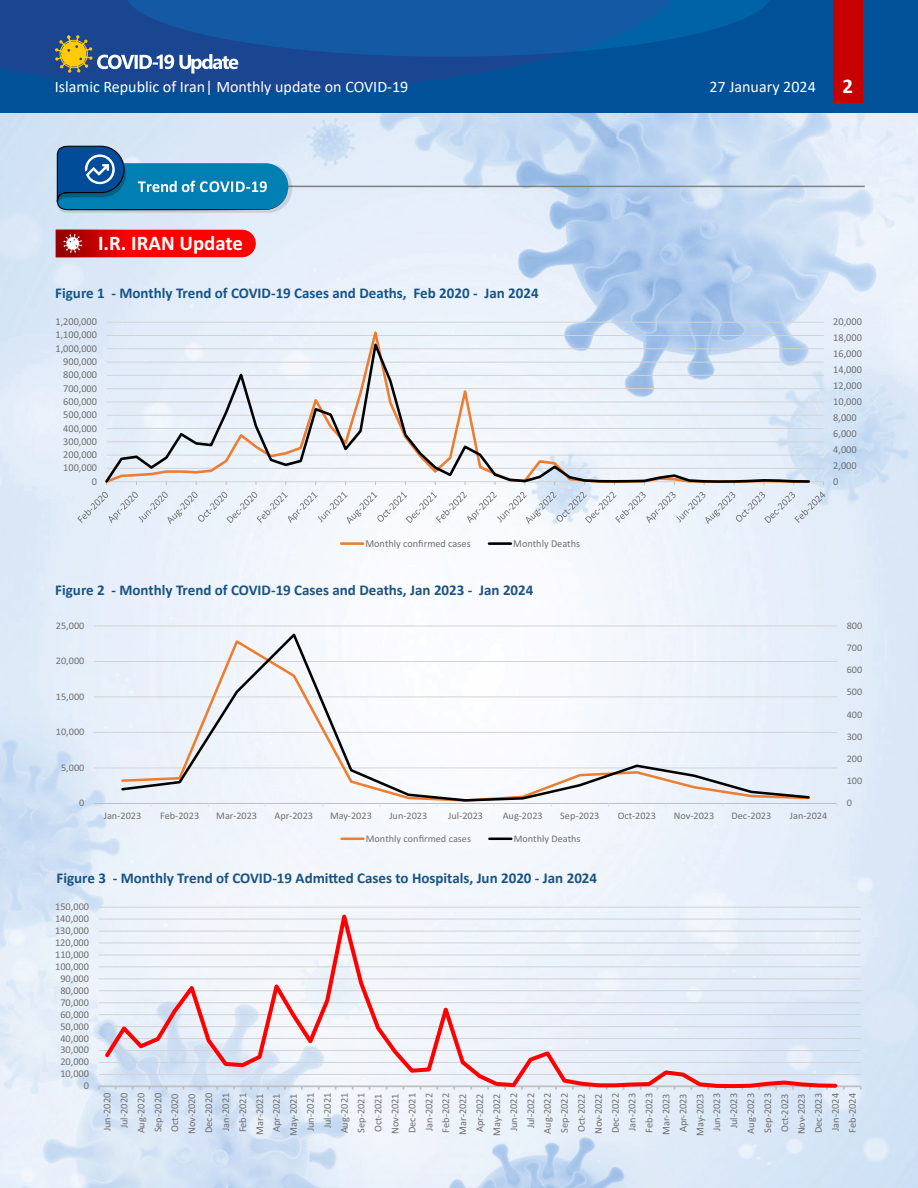
<style>
.page{position:relative;width:918px;height:1188px;background:#fff}
.page>*{position:absolute;margin:0;border:0;box-sizing:border-box;transform-origin:0 0}
.t1{font:700 21px "Calibri";color:#fff}
.t2{font:700 20.85px "Calibri";color:#fff}
.t3{font:16.05px "Calibri";color:#fff}
.t4{font:700 15px "Calibri";color:#185485}
.t5{font:10.5px "Calibri";color:#6f6f6f}
.t6{font:10.35px/17px "Calibri";color:#6f6f6f;text-align:right}
.t7{font:10.05px "Calibri";color:#6f6f6f}
</style>
<div class="page">
<img style="left:0;top:113px;width:918px;height:1075px">
<div style="left:0;top:0;width:918px;height:113px;background:#005197"></div>
<svg style="left:0;top:0;width:472px;height:91px;fill:#194591"></svg>
<div style="left:833px;top:0;width:30px;height:102px;background:#c70000"></div>
<svg style="left:55px;top:0;width:714px;height:74px"></svg>
<hr style="left:171px;top:186px;width:693px;height:1px;background:#808080">
<svg style="left:56px;top:144px;width:236px;height:70px;background:#4c98bf"></svg>
<svg style="left:56px;top:230px;width:200px;height:27px;background:#eb0b0b"></svg>
<hr style="left:107px;top:468px;width:717px;height:1px;background:#d2d3d5">
<hr style="left:107px;top:455px;width:717px;height:1px;background:#d2d3d5">
<hr style="left:107px;top:441px;width:717px;height:1px;background:#d2d3d5">
<hr style="left:107px;top:428px;width:717px;height:1px;background:#d2d3d5">
<hr style="left:107px;top:415px;width:717px;height:1px;background:#d2d3d5">
<hr style="left:107px;top:402px;width:717px;height:1px;background:#d2d3d5">
<hr style="left:107px;top:388px;width:717px;height:1px;background:#d2d3d5">
<hr style="left:107px;top:375px;width:717px;height:1px;background:#d2d3d5">
<hr style="left:107px;top:362px;width:717px;height:1px;background:#d2d3d5">
<hr style="left:107px;top:348px;width:717px;height:1px;background:#d2d3d5">
<hr style="left:107px;top:335px;width:717px;height:1px;background:#d2d3d5">
<hr style="left:107px;top:322px;width:717px;height:1px;background:#d2d3d5">
<hr style="left:107px;top:481px;width:717px;height:1px;background:#d2d3d5">
<svg style="left:103px;top:321px;width:708px;height:15px;background:#d5e1f1"></svg>
<svg style="left:103px;top:336px;width:708px;height:149px"></svg>
<svg style="left:77px;top:492px;width:569px;height:32px"></svg>
<svg style="left:646px;top:492px;width:179px;height:32px;background:#dee5ee"></svg>
<hr style="left:341px;top:542px;width:22px;height:3px;background:#ed7d31">
<hr style="left:489px;top:542px;width:22px;height:3px;background:#000">
<hr style="left:94px;top:768px;width:743px;height:1px;background:#d2d3d5">
<hr style="left:94px;top:732px;width:743px;height:1px;background:#d2d3d5">
<hr style="left:94px;top:696px;width:743px;height:1px;background:#d2d3d5">
<hr style="left:94px;top:661px;width:743px;height:1px;background:#d2d3d5">
<hr style="left:94px;top:626px;width:743px;height:1px;background:#d2d3d5">
<hr style="left:94px;top:803px;width:743px;height:1px;background:#bdbfc1">
<svg style="left:120px;top:630px;width:691px;height:173px"></svg>
<hr style="left:342px;top:838px;width:21px;height:2px;background:#ed7d31">
<hr style="left:489px;top:838px;width:22px;height:2px;background:#000">
<hr style="left:99px;top:1074px;width:762px;height:1px;background:#d2d3d5">
<hr style="left:99px;top:1062px;width:762px;height:1px;background:#d2d3d5">
<hr style="left:99px;top:1050px;width:762px;height:1px;background:#d2d3d5">
<hr style="left:99px;top:1038px;width:762px;height:1px;background:#d2d3d5">
<hr style="left:99px;top:1026px;width:762px;height:1px;background:#d2d3d5">
<hr style="left:99px;top:1014px;width:762px;height:1px;background:#d2d3d5">
<hr style="left:99px;top:1002px;width:762px;height:1px;background:#d2d3d5">
<hr style="left:99px;top:990px;width:762px;height:1px;background:#d2d3d5">
<hr style="left:99px;top:978px;width:762px;height:1px;background:#d2d3d5">
<hr style="left:99px;top:966px;width:762px;height:1px;background:#d2d3d5">
<hr style="left:99px;top:955px;width:762px;height:1px;background:#d2d3d5">
<hr style="left:99px;top:943px;width:762px;height:1px;background:#d2d3d5">
<hr style="left:99px;top:931px;width:762px;height:1px;background:#d2d3d5">
<hr style="left:99px;top:919px;width:762px;height:1px;background:#d2d3d5">
<hr style="left:99px;top:907px;width:762px;height:1px;background:#d2d3d5">
<hr style="left:99px;top:1085px;width:762px;height:2px;background:#bdbfc1">
<svg style="left:102px;top:899px;width:737px;height:191px"></svg>
<h3 class="t3" style="left:55px;top:76px;width:355px">Islamic Republic of Iran| Monthly update on COVID-19</h3>
<h3 class="t3" style="left:709px;top:76px;width:108px">27 January 2024</h3>
<h1 class="t1" style="left:843px;top:71px;width:12px">2</h1>
<h2 class="t2" style="left:98px;top:230px;width:146px">.R. I IRAN Update</h2>
<h3 class="t4" style="left:55px;top:283px;width:353px">Figure -1 Monthly Trend of COVID-19 Cases and Deaths,</h3>
<h3 class="t4" style="left:414px;top:283px;width:66px">Feb 2020 -</h3>
<h3 class="t4" style="left:484px;top:283px;width:56px">Jan 2024</h3>
<p class="t5" style="left:56px;top:314px;width:43px">1,200,000</p>
<p class="t5" style="left:833px;top:314px;width:30px">20,000</p>
<p class="t5" style="left:56px;top:328px;width:43px">1,100,000</p>
<p class="t5" style="left:833px;top:330px;width:30px">18,000</p>
<p class="t5" style="left:56px;top:341px;width:43px">1,000,000</p>
<p class="t5" style="left:63px;top:354px;width:35px">900,000</p>
<p class="t5" style="left:63px;top:368px;width:35px">800,000</p>
<p class="t5" style="left:833px;top:346px;width:30px">16,000</p>
<p class="t5" style="left:833px;top:362px;width:30px">14,000</p>
<p class="t5" style="left:63px;top:381px;width:35px">700,000</p>
<p class="t5" style="left:833px;top:378px;width:30px">12,000</p>
<p class="t5" style="left:63px;top:394px;width:35px">600,000</p>
<p class="t5" style="left:833px;top:394px;width:30px">10,000</p>
<p class="t5" style="left:63px;top:407px;width:35px">500,000</p>
<p class="t5" style="left:833px;top:410px;width:25px">8,000</p>
<p class="t5" style="left:63px;top:421px;width:35px">400,000</p>
<p class="t5" style="left:63px;top:434px;width:35px">300,000</p>
<p class="t5" style="left:63px;top:447px;width:35px">200,000</p>
<p class="t5" style="left:833px;top:426px;width:25px">6,000</p>
<p class="t5" style="left:833px;top:442px;width:25px">4,000</p>
<p class="t5" style="left:63px;top:461px;width:35px">100,000</p>
<p class="t5" style="left:833px;top:458px;width:25px">2,000</p>
<p class="t5" style="left:92px;top:474px;width:7px">0</p>
<p class="t5" style="left:833px;top:474px;width:7px">0</p>
<p class="t5" style="left:365px;top:536px;width:107px">Monthly confirmed cases</p>
<p class="t5" style="left:513px;top:536px;width:68px">Monthly Deaths</p>
<h3 class="t4" style="left:55px;top:579px;width:419px">Figure -2 Monthly Trend of COVID-19 Cases and Deaths, Jan 2023 -</h3>
<h3 class="t4" style="left:479px;top:579px;width:56px">Jan 2024</h3>
<p class="t7" style="left:56px;top:618px;width:30px">25,000</p>
<p class="t7" style="left:56px;top:654px;width:30px">20,000</p>
<p class="t7" style="left:56px;top:690px;width:30px">15,000</p>
<p class="t7" style="left:56px;top:725px;width:30px">10,000</p>
<p class="t7" style="left:61px;top:761px;width:25px">5,000</p>
<p class="t7" style="left:79px;top:796px;width:7px">0</p>
<p class="t7" style="left:104px;top:809px;width:39px">Jan-2023</p>
<p class="t7" style="left:160px;top:809px;width:41px">Feb-2023</p>
<p class="t7" style="left:216px;top:809px;width:42px">Mar-2023</p>
<p class="t7" style="left:275px;top:809px;width:40px">Apr-2023</p>
<p class="t7" style="left:330px;top:809px;width:43px">May-2023</p>
<p class="t7" style="left:389px;top:809px;width:40px">Jun-2023</p>
<p class="t7" style="left:448px;top:809px;width:37px">Jul-2023</p>
<p class="t7" style="left:503px;top:809px;width:42px">Aug-2023</p>
<p class="t7" style="left:560px;top:809px;width:41px">Sep-2023</p>
<p class="t7" style="left:366px;top:831px;width:107px">Monthly confirmed cases</p>
<h3 class="t4" style="left:57px;top:868px;width:542px">Figure -3 Monthly Trend of COVID-19 Admitted Cases to Hospitals, Jun 2020 - Jan 2024</h3>
<p class="t7" style="left:514px;top:831px;width:68px">Monthly Deaths</p>
<p class="t6" style="left:55px;top:898px;width:36px">150,000</p>
<p class="t6" style="left:55px;top:910px;width:35px">140,000</p>
<p class="t6" style="left:55px;top:922px;width:35px">130,000</p>
<p class="t6" style="left:55px;top:934px;width:35px">120,000</p>
<p class="t6" style="left:55px;top:946px;width:35px">110,000</p>
<p class="t6" style="left:55px;top:958px;width:35px">100,000</p>
<p class="t6" style="left:60px;top:970px;width:30px">90,000</p>
<p class="t6" style="left:60px;top:982px;width:30px">80,000</p>
<p class="t6" style="left:60px;top:994px;width:30px">70,000</p>
<p class="t6" style="left:60px;top:1005px;width:30px">60,000</p>
<p class="t6" style="left:60px;top:1017px;width:30px">50,000</p>
<p class="t6" style="left:60px;top:1029px;width:30px">40,000</p>
<p class="t6" style="left:60px;top:1041px;width:30px">30,000</p>
<p class="t6" style="left:60px;top:1053px;width:30px">20,000</p>
<p class="t6" style="left:60px;top:1065px;width:30px">10,000</p>
<p class="t6" style="left:84px;top:1077px;width:7px">0</p>
<p class="t7" style="left:618px;top:809px;width:40px">Oct-2023</p>
<p class="t7" style="left:674px;top:809px;width:42px">Nov-2023</p>
<p class="t7" style="left:732px;top:809px;width:41px">Dec-2023</p>
<p class="t7" style="left:790px;top:809px;width:39px">Jan-2024</p>
<p class="t7" style="left:847px;top:618px;width:17px">800</p>
<p class="t7" style="left:847px;top:641px;width:17px">700</p>
<p class="t7" style="left:847px;top:663px;width:17px">600</p>
<p class="t7" style="left:847px;top:685px;width:17px">500</p>
<p class="t7" style="left:847px;top:707px;width:17px">400</p>
<p class="t7" style="left:847px;top:729px;width:17px">300</p>
<p class="t7" style="left:847px;top:752px;width:17px">200</p>
<p class="t7" style="left:847px;top:774px;width:17px">100</p>
<p class="t7" style="left:847px;top:796px;width:7px">0</p>
<p class="t6" style="left:98px;top:1136px;width:44px;rotate:-90deg">Jun-2020<br>Jul-2020<br>Aug-2020<br>Sep-2020<br>Oct-2020<br>Nov-2020<br>Dec-2020<br>Jan-2021<br>Feb-2021<br>Mar-2021<br>Apr-2021<br>May-2021<br>Jun-2021<br>Jul-2021<br>Aug-2021<br>Sep-2021<br>Oct-2021<br>Nov-2021<br>Dec-2021<br>Jan-2022<br>Feb-2022<br>Mar-2022<br>Apr-2022<br>May-2022<br>Jun-2022<br>Jul-2022<br>Aug-2022<br>Sep-2022<br>Oct-2022<br>Nov-2022<br>Dec-2022<br>Jan-2023<br>Feb-2023<br>Mar-2023<br>Apr-2023<br>May-2023<br>Jun-2023<br>Jul-2023<br>Aug-2023<br>Sep-2023<br>Oct-2023<br>Nov-2023<br>Dec-2023<br>Jan-2024<br>Feb-2024</p>
</div>
